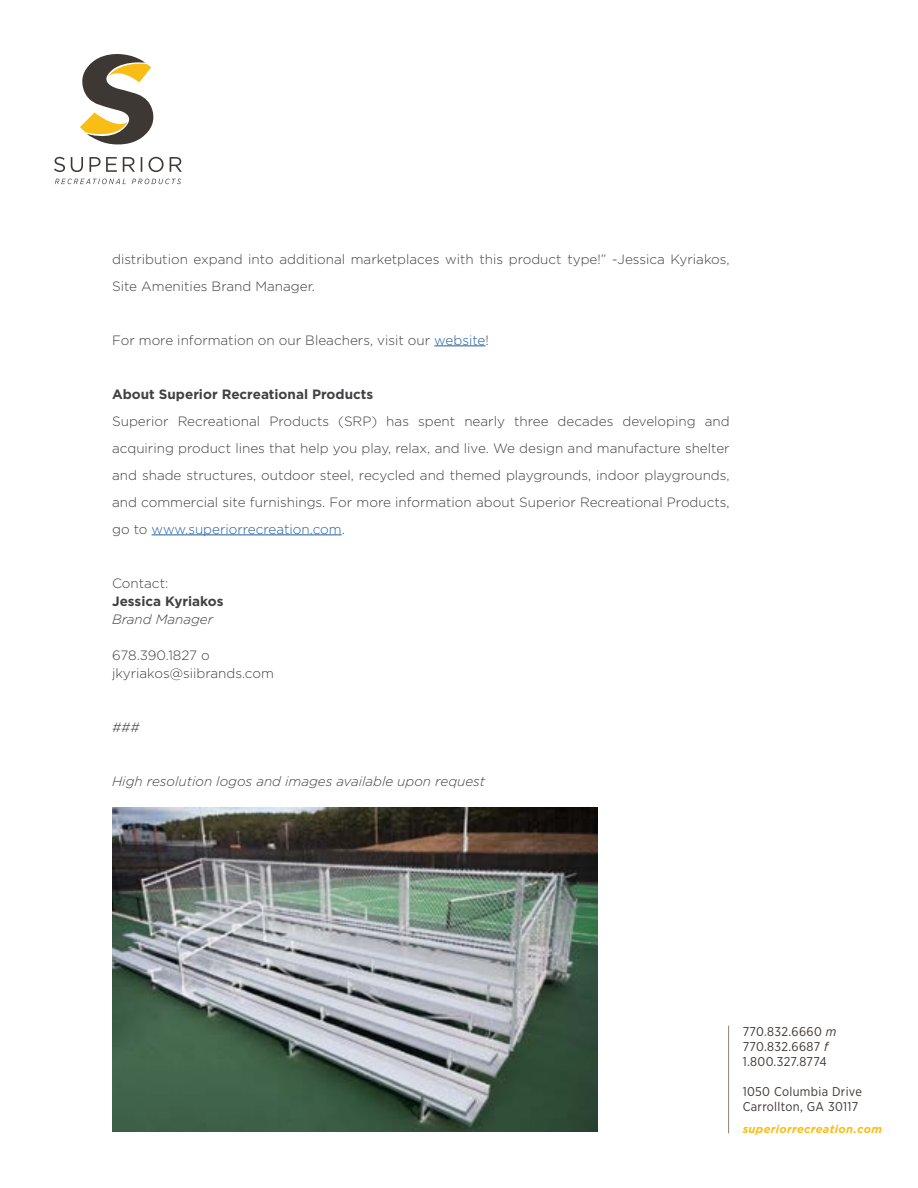
<style>
.page{position:relative;width:918px;height:1188px;background:#fff}
.page>*{position:absolute;margin:0;border:0;box-sizing:border-box;transform-origin:0 0}
.t1{font:300 13.5px/27px "Gotham";color:#414042}
.t2{font:italic 300 13.5px "Gotham";color:#414042}
.t3{font:700 13.5px "Gotham";color:#414042}
.t4{font:12.75px/15px "Gotham Narrow";letter-spacing:.025em;color:#3d3834}
.t5{font:italic 700 11.25px "Gotham";letter-spacing:.025em;color:#f8be15}
.s1{color:#215e9e}
.s2{font-style:italic}
</style>
<div class="page">
<hr style="left:434px;top:346px;width:52px;height:1px;background:#215e9e">
<hr style="left:152px;top:535px;width:190px;height:1px;background:#215e9e">
<img style="left:112px;top:808px;width:485px;height:324px">
<svg style="left:54px;top:54px;width:128px;height:130px"></svg>
<hr style="left:728px;top:1026px;width:1px;height:107px;background:#89827e">
<p class="t1" style="left:112px;top:245px;width:619px">distribution expand into additional marketplaces with this product type!” -Jessica Kyriakos,<br>Site Amenities Brand Manager.</p>
<p class="t1" style="left:112px;top:326px;width:378px">For more information on our Bleachers, visit our <span class="s1">website</span>!</p>
<p class="t3" style="left:112px;top:385px;width:263px">About Superior Recreational Products</p>
<p class="t1" style="left:112px;top:407px;width:619px;text-align:justify">Superior Recreational Products (SRP) has spent nearly three decades developing and acquiring product lines that help you play, relax, and live. We design and manufacture shelter and shade structures, outdoor steel, recycled and themed playgrounds, indoor playgrounds, and commercial site furnishings. For more information about Superior Recreational Products, go to <span class="s1">www.superiorrecreation.com</span>.</p>
<p class="t1" style="left:112px;top:569px;width:58px">Contact:</p>
<p class="t3" style="left:112px;top:592px;width:113px">Jessica Kyriakos</p>
<p class="t2" style="left:112px;top:610px;width:103px">Brand Manager</p>
<p class="t1" style="left:112px;top:645px;width:163px;line-height:18px">678.390.1827 o jkyriakos@siibrands.com</p>
<p class="t2" style="left:112px;top:718px;width:29px">###</p>
<p class="t2" style="left:112px;top:772px;width:375px">High resolution logos and images available upon request</p>
<p class="t4" style="left:743px;top:1024px;width:95px">770.832.6660 <span class="s2">m<br></span>770.832.6687 <span class="s2">f<br></span>1.800.327.8774</p>
<p class="t4" style="left:743px;top:1084px;width:121px">1050 Columbia Drive<br>Carrollton, GA 30117</p>
<p class="t5" style="left:743px;top:1122px;width:141px">superiorrecreation.com</p>
</div>
